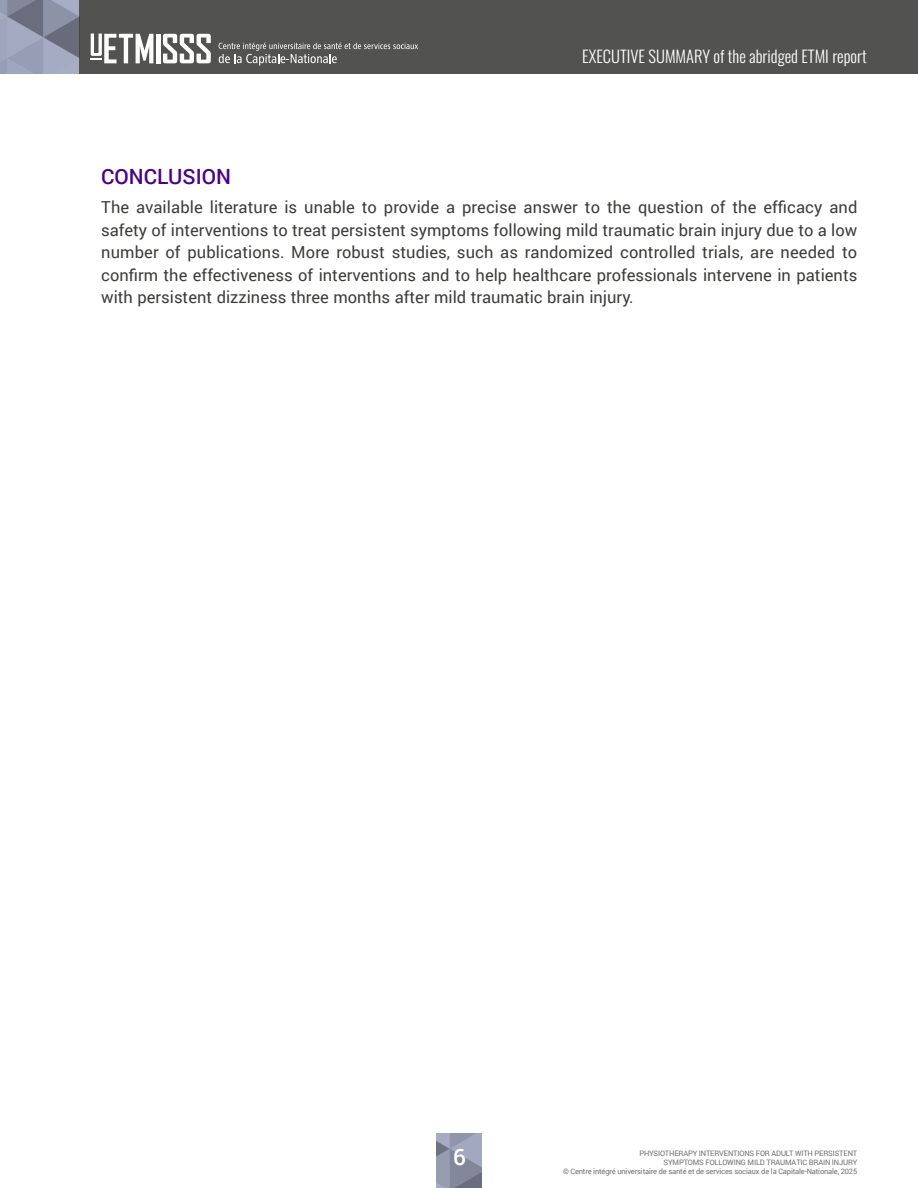
<style>
.page{position:relative;width:918px;height:1188px;background:#fff}
.page>*{position:absolute;margin:0;border:0;box-sizing:border-box;transform-origin:0 0}
.t1{font:500 22.5px "Roboto";color:#fff}
.t2{font:500 21px "Roboto";color:#4b008c}
.t3{font:16.5px/22.5px "Roboto";color:#3c3c3b;text-align:justify}
.t4{font:300 16.5px "Oswald";color:#fff}
.t5{font:7.5px/9px "Roboto";letter-spacing:-.02em;color:#706f6f;text-align:right}
</style>
<div class="page">
<svg style="left:436px;top:1134px;width:46px;height:54px;background:#8d93a7"></svg>
<div style="left:0;top:0;width:918px;height:74px;background:#525251"></div>
<svg style="left:0;top:0;width:79px;height:74px;background:#8e94a8"></svg>
<hr style="left:156px;top:34px;width:4px;height:29px;background:#fff">
<svg style="left:163px;top:34px;width:48px;height:29px"></svg>
<svg style="left:91px;top:34px;width:62px;height:29px"></svg>
<svg style="left:219px;top:43px;width:199px;height:23px"></svg>
<p class="t4" style="left:582px;top:42px;width:286px">EXECUTIVE SUMMARY of the abridged ETMI report</p>
<p class="t2" style="left:101px;top:162px;width:131px">CONCLUSION</p>
<p class="t3" style="left:101px;top:196px;width:758px">The available literature is unable to provide a precise answer to the question of the efficacy and safety of interventions to treat persistent symptoms following mild traumatic brain injury due to a low number of publications. More robust studies, such as randomized controlled trials, are needed to confirm the effectiveness of interventions and to help healthcare professionals intervene in patients with persistent dizziness three months after mild traumatic brain injury.</p>
<h1 class="t1" style="left:453px;top:1141px;width:14px">6</h1>
<p class="t5" style="left:563px;top:1149px;width:296px">PHYSIOTHERAPY INTERVENTIONS FOR ADULT WITH PERSISTENT<br>SYMPTOMS FOLLOWING MILD TRAUMATIC BRAIN INJURY<br>© Centre intégré universitaire de santé et de services sociaux de la Capitale-Nationale, 2025</p>
</div>
